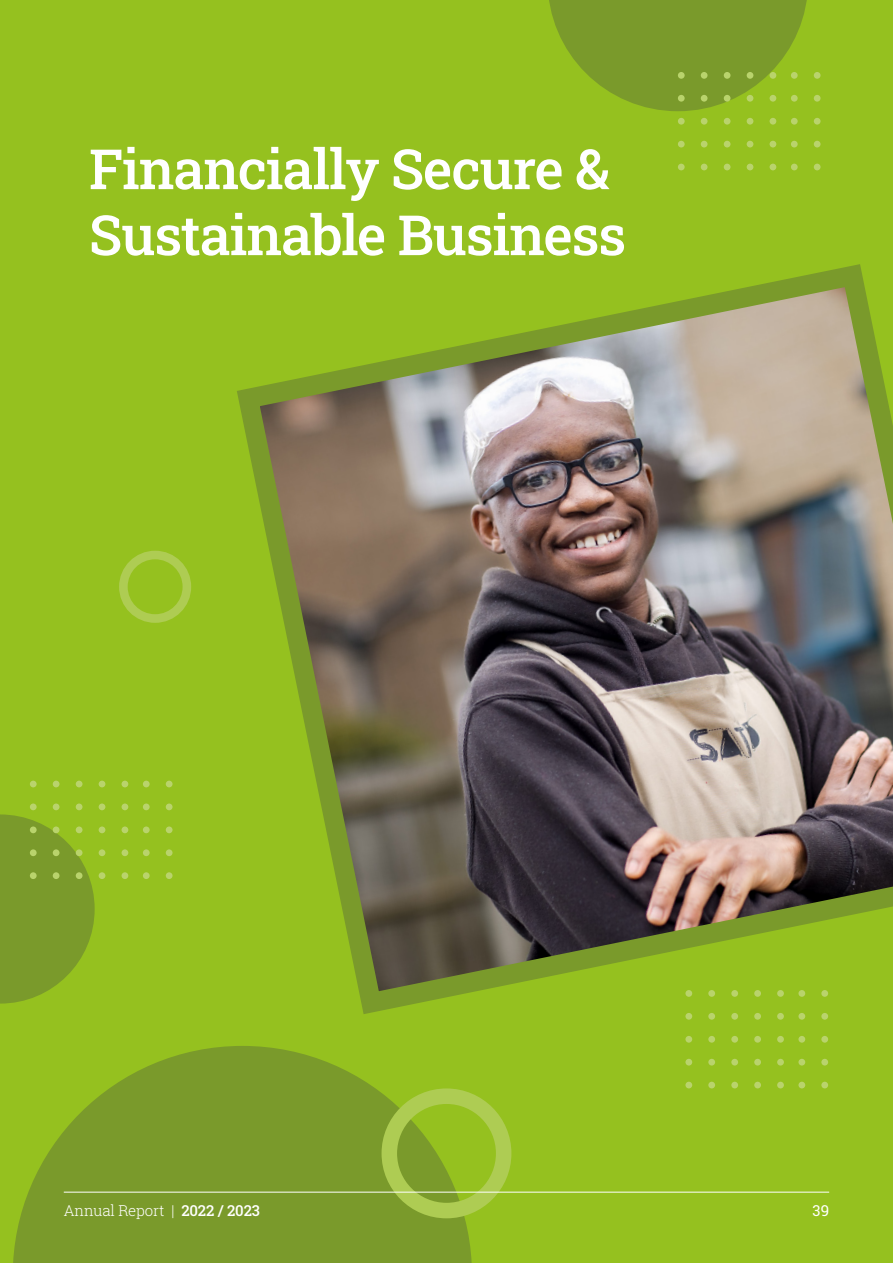
<style>
.page{position:relative;width:893px;height:1263px;background:#95c11f}
.page>*{position:absolute;margin:0;border:0;box-sizing:border-box;transform-origin:0 0}
.t1{font:500 55.5px/66px "Roboto Slab";letter-spacing:-.02em;color:#fff}
.t2{font:300 15px "Roboto Slab";letter-spacing:-.01em;color:#fff}
.t3{font:15px "Roboto Slab";color:#fff}
.s1{font-weight:500}
</style>
<div class="page">
<div style="left:685px;top:1036px;width:7px;height:7px;background:#b9d36c;border-radius:50%"></div>
<div style="left:708px;top:1036px;width:7px;height:7px;background:#b9d36c;border-radius:50%"></div>
<div style="left:731px;top:1036px;width:7px;height:7px;background:#b9d36c;border-radius:50%"></div>
<div style="left:754px;top:1036px;width:7px;height:7px;background:#b9d36c;border-radius:50%"></div>
<div style="left:777px;top:1036px;width:7px;height:7px;background:#b9d36c;border-radius:50%"></div>
<div style="left:685px;top:1059px;width:7px;height:6px;background:#b9d36c;border-radius:50%"></div>
<div style="left:708px;top:1059px;width:7px;height:6px;background:#b9d36c;border-radius:50%"></div>
<div style="left:731px;top:1059px;width:7px;height:6px;background:#b9d36c;border-radius:50%"></div>
<div style="left:754px;top:1059px;width:7px;height:6px;background:#b9d36c;border-radius:50%"></div>
<div style="left:777px;top:1059px;width:7px;height:6px;background:#b9d36c;border-radius:50%"></div>
<div style="left:685px;top:1082px;width:7px;height:6px;background:#b9d36c;border-radius:50%"></div>
<div style="left:708px;top:1082px;width:7px;height:6px;background:#b9d36c;border-radius:50%"></div>
<div style="left:731px;top:1082px;width:7px;height:6px;background:#b9d36c;border-radius:50%"></div>
<div style="left:754px;top:1082px;width:7px;height:6px;background:#b9d36c;border-radius:50%"></div>
<div style="left:777px;top:1082px;width:7px;height:6px;background:#b9d36c;border-radius:50%"></div>
<div style="left:798px;top:1036px;width:7px;height:7px;background:#b9d36c;border-radius:50%"></div>
<div style="left:821px;top:1036px;width:7px;height:7px;background:#b9d36c;border-radius:50%"></div>
<div style="left:798px;top:1059px;width:7px;height:6px;background:#b9d36c;border-radius:50%"></div>
<div style="left:821px;top:1059px;width:7px;height:6px;background:#b9d36c;border-radius:50%"></div>
<div style="left:798px;top:1082px;width:7px;height:6px;background:#b9d36c;border-radius:50%"></div>
<div style="left:821px;top:1082px;width:7px;height:6px;background:#b9d36c;border-radius:50%"></div>
<svg style="left:13px;top:1046px;width:459px;height:217px;fill:#7a9a2b"></svg>
<svg style="left:0;top:814px;width:95px;height:189px"></svg>
<div style="left:30px;top:781px;width:7px;height:6px;background:#b9d36c;border-radius:50%"></div>
<div style="left:53px;top:781px;width:7px;height:6px;background:#b9d36c;border-radius:50%"></div>
<div style="left:76px;top:781px;width:7px;height:6px;background:#b9d36c;border-radius:50%"></div>
<svg style="left:99px;top:781px;width:6px;height:6px"></svg>
<svg style="left:122px;top:781px;width:6px;height:6px"></svg>
<div style="left:30px;top:803px;width:7px;height:7px;background:#b9d36c;border-radius:50%"></div>
<div style="left:53px;top:803px;width:7px;height:7px;background:#b9d36c;border-radius:50%"></div>
<div style="left:76px;top:803px;width:7px;height:7px;background:#b9d36c;border-radius:50%"></div>
<div style="left:99px;top:803px;width:6px;height:7px;background:#b9d36c;border-radius:50%"></div>
<div style="left:122px;top:803px;width:6px;height:7px;background:#b9d36c;border-radius:50%"></div>
<div style="left:30px;top:826px;width:7px;height:7px;background:#b9d36c;border-radius:50%"></div>
<div style="left:53px;top:826px;width:7px;height:7px;background:#b9d36c;border-radius:50%"></div>
<div style="left:76px;top:826px;width:7px;height:7px;background:#b9d36c;border-radius:50%"></div>
<div style="left:99px;top:826px;width:6px;height:7px;background:#b9d36c;border-radius:50%"></div>
<div style="left:122px;top:826px;width:6px;height:7px;background:#b9d36c;border-radius:50%"></div>
<div style="left:30px;top:849px;width:7px;height:7px;background:#b9d36c;border-radius:50%"></div>
<div style="left:53px;top:849px;width:7px;height:7px;background:#b9d36c;border-radius:50%"></div>
<div style="left:76px;top:849px;width:7px;height:7px;background:#b9d36c;border-radius:50%"></div>
<div style="left:99px;top:849px;width:6px;height:7px;background:#b9d36c;border-radius:50%"></div>
<div style="left:122px;top:849px;width:6px;height:7px;background:#b9d36c;border-radius:50%"></div>
<div style="left:30px;top:872px;width:7px;height:7px;background:#b9d36c;border-radius:50%"></div>
<div style="left:53px;top:872px;width:7px;height:7px;background:#b9d36c;border-radius:50%"></div>
<div style="left:76px;top:872px;width:7px;height:7px;background:#b9d36c;border-radius:50%"></div>
<div style="left:99px;top:872px;width:6px;height:7px;background:#b9d36c;border-radius:50%"></div>
<div style="left:122px;top:872px;width:6px;height:7px;background:#b9d36c;border-radius:50%"></div>
<div style="left:143px;top:781px;width:7px;height:6px;background:#b9d36c;border-radius:50%"></div>
<div style="left:166px;top:781px;width:7px;height:6px;background:#b9d36c;border-radius:50%"></div>
<div style="left:143px;top:803px;width:7px;height:7px;background:#b9d36c;border-radius:50%"></div>
<div style="left:166px;top:803px;width:7px;height:7px;background:#b9d36c;border-radius:50%"></div>
<div style="left:143px;top:826px;width:7px;height:7px;background:#b9d36c;border-radius:50%"></div>
<div style="left:166px;top:826px;width:7px;height:7px;background:#b9d36c;border-radius:50%"></div>
<div style="left:143px;top:849px;width:7px;height:7px;background:#b9d36c;border-radius:50%"></div>
<div style="left:166px;top:849px;width:7px;height:7px;background:#b9d36c;border-radius:50%"></div>
<div style="left:143px;top:872px;width:7px;height:7px;background:#b9d36c;border-radius:50%"></div>
<div style="left:166px;top:872px;width:7px;height:7px;background:#b9d36c;border-radius:50%"></div>
<svg style="left:382px;top:1088px;width:129px;height:130px"></svg>
<img style="left:237px;top:264px;width:656px;height:756px">
<svg style="left:549px;top:0;width:258px;height:111px"></svg>
<div style="left:678px;top:72px;width:7px;height:7px;background:#b9d36c;border-radius:50%"></div>
<div style="left:701px;top:72px;width:6px;height:7px;background:#b9d36c;border-radius:50%"></div>
<div style="left:724px;top:72px;width:6px;height:7px;background:#b9d36c;border-radius:50%"></div>
<div style="left:747px;top:72px;width:6px;height:7px;background:#b9d36c;border-radius:50%"></div>
<div style="left:770px;top:72px;width:6px;height:7px;background:#b9d36c;border-radius:50%"></div>
<div style="left:678px;top:95px;width:7px;height:7px;background:#b9d36c;border-radius:50%"></div>
<div style="left:701px;top:95px;width:6px;height:7px;background:#b9d36c;border-radius:50%"></div>
<div style="left:724px;top:95px;width:6px;height:7px;background:#b9d36c;border-radius:50%"></div>
<div style="left:747px;top:95px;width:6px;height:7px;background:#b9d36c;border-radius:50%"></div>
<div style="left:770px;top:95px;width:6px;height:7px;background:#b9d36c;border-radius:50%"></div>
<div style="left:678px;top:118px;width:7px;height:7px;background:#b9d36c;border-radius:50%"></div>
<div style="left:701px;top:118px;width:6px;height:7px;background:#b9d36c;border-radius:50%"></div>
<div style="left:724px;top:118px;width:6px;height:7px;background:#b9d36c;border-radius:50%"></div>
<div style="left:747px;top:118px;width:6px;height:7px;background:#b9d36c;border-radius:50%"></div>
<div style="left:770px;top:118px;width:6px;height:7px;background:#b9d36c;border-radius:50%"></div>
<div style="left:678px;top:141px;width:7px;height:6px;background:#b9d36c;border-radius:50%"></div>
<svg style="left:701px;top:141px;width:6px;height:6px"></svg>
<svg style="left:724px;top:141px;width:6px;height:6px"></svg>
<svg style="left:747px;top:141px;width:6px;height:6px"></svg>
<svg style="left:770px;top:141px;width:6px;height:6px"></svg>
<div style="left:678px;top:164px;width:7px;height:6px;background:#b9d36c;border-radius:50%"></div>
<svg style="left:701px;top:164px;width:6px;height:6px"></svg>
<svg style="left:724px;top:164px;width:6px;height:6px"></svg>
<svg style="left:747px;top:164px;width:6px;height:6px"></svg>
<svg style="left:770px;top:164px;width:6px;height:6px"></svg>
<div style="left:791px;top:72px;width:7px;height:7px;background:#b9d36c;border-radius:50%"></div>
<div style="left:814px;top:72px;width:6px;height:7px;background:#b9d36c;border-radius:50%"></div>
<div style="left:791px;top:95px;width:7px;height:7px;background:#b9d36c;border-radius:50%"></div>
<div style="left:814px;top:95px;width:6px;height:7px;background:#b9d36c;border-radius:50%"></div>
<div style="left:791px;top:118px;width:7px;height:7px;background:#b9d36c;border-radius:50%"></div>
<div style="left:814px;top:118px;width:6px;height:7px;background:#b9d36c;border-radius:50%"></div>
<div style="left:791px;top:141px;width:7px;height:6px;background:#b9d36c;border-radius:50%"></div>
<svg style="left:814px;top:141px;width:6px;height:6px"></svg>
<div style="left:791px;top:164px;width:7px;height:6px;background:#b9d36c;border-radius:50%"></div>
<svg style="left:814px;top:164px;width:6px;height:6px"></svg>
<svg style="left:119px;top:551px;width:72px;height:72px"></svg>
<hr style="left:64px;top:1192px;width:765px;height:1px;background:#fff">
<p class="t1" style="left:89px;top:135px;width:539px">Financially Secure &amp;<br>Sustainable Business</p>
<p class="t2" style="left:64px;top:1200px;width:198px">Annual Report | <span class="s1">2022 / 2023</span></p>
<p class="t3" style="left:813px;top:1200px;width:18px">39</p>
</div>
